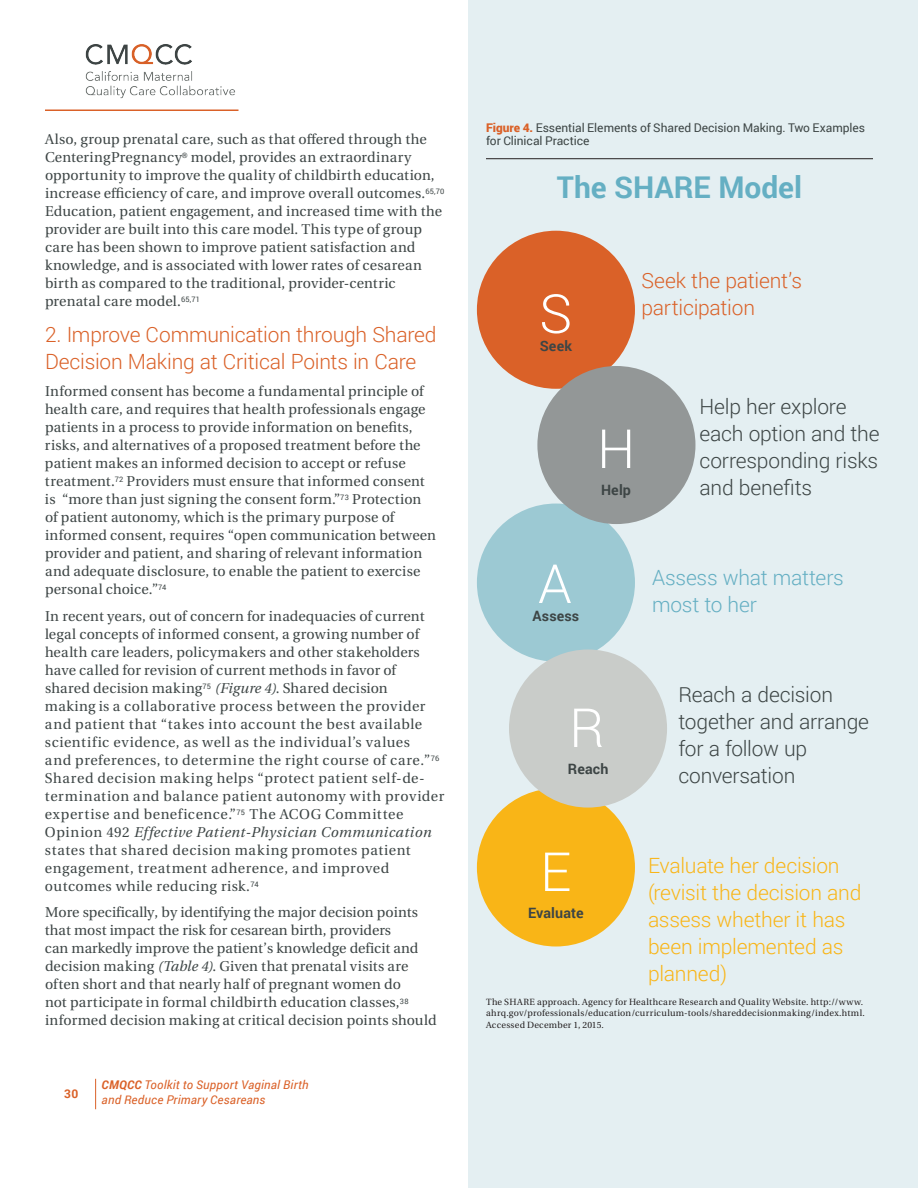
<style>
.page{position:relative;width:918px;height:1188px;background:#fff}
.page>*{position:absolute;margin:0;border:0;box-sizing:border-box;transform-origin:0 0}
.t1{font:300 54px "Roboto";color:#fff}
.t2{font:700 30px "Roboto";color:#65afc3}
.t3{font:300 21px/27px "Roboto";letter-spacing:-.01em;color:#3d4545}
.t4{font:300 21px/27px "Roboto";letter-spacing:-.01em;color:#da6128}
.t5{font:300 21px/27px "Roboto";letter-spacing:-.01em;color:#f9b517}
.t6{font:300 21px/27px "Roboto";letter-spacing:-.01em;color:#65afc3}
.t7{font:14.25px/18px "Heuristica";letter-spacing:.015em;color:#3d4545}
.t8{font:14.25px/18px "Heuristica";letter-spacing:.035em;color:#3d4545}
.t9{font:700 14.25px "Roboto";letter-spacing:.01em;color:#3d4545}
.t10{font:12px/13.5px "Roboto";letter-spacing:-.005em;color:#3d4545}
.t11{font:italic 12px/15px "Roboto";letter-spacing:.02em;color:#da6128}
.t12{font:700 12px "Roboto";color:#da6128}
.t13{font:9px/11.2px "Heuristica";letter-spacing:.025em;color:#231f20}
.s1{font-style:italic}
.s2{font-weight:700}
.s3{font-weight:900;color:#da6128}
</style>
<div class="page">
<div style="left:468px;top:0;width:450px;height:1188px;background:#e4eff2"></div>
<img style="left:86px;top:44px;width:149px;height:55px">
<hr style="left:45px;top:110px;width:193px;height:1px;background:#da6128">
<hr style="left:95px;top:1079px;width:1px;height:30px;background:#da6128">
<div style="left:477px;top:231px;width:158px;height:158px;background:#da6128;border-radius:50%"></div>
<div style="left:477px;top:788px;width:158px;height:158px;background:#f9b517;border-radius:50%"></div>
<div style="left:477px;top:504px;width:158px;height:158px;background:#9cc9d3;border-radius:50%"></div>
<div style="left:537px;top:366px;width:158px;height:158px;background:#939797;border-radius:50%"></div>
<div style="left:509px;top:649px;width:158px;height:159px;background:#c9ccc9;border-radius:50%"></div>
<hr style="left:486px;top:158px;width:387px;height:1px;background:#231f20">
<p class="t7" style="left:45px;top:130px;width:401px">Also, group prenatal care, such as that offered through the CenteringPregnancy<sup>®</sup> model, provides an extraordinary opportunity to improve the quality of childbirth education, increase efficiency of care, and improve overall outcomes.<sup>65,70<br></sup>Education, patient engagement, and increased time with the provider are built into this care model. This type of group care has been shown to improve patient satisfaction and knowledge, and is associated with lower rates of cesarean birth as compared to the traditional, provider-centric prenatal care model.<sup>65,71</sup></p>
<h3 class="t4" style="left:45px;top:320px;width:393px">2. Improve Communication through Shared<br>Decision Making at Critical Points in Care</h3>
<p class="t7" style="left:45px;top:382px;width:393px">Informed consent has become a fundamental principle of health care, and requires that health professionals engage patients in a process to provide information on benefits, risks, and alternatives of a proposed treatment before the patient makes an informed decision to accept or refuse treatment.<sup>72</sup> Providers must ensure that informed consent is “more than just signing the consent form.”<sup>73</sup> Protection of patient autonomy, which is the primary purpose of informed consent, requires “open communication between provider and patient, and sharing of relevant information and adequate disclosure, to enable the patient to exercise personal choice.”<sup>74</sup></p>
<p class="t8" style="left:45px;top:607px;width:401px">In recent years, out of concern for inadequacies of current legal concepts of informed consent, a growing number of health care leaders, policymakers and other stakeholders have called for revision of current methods in favor of shared decision making<sup>75</sup> <span class="s1">(Figure 4)</span>. Shared decision<br>making is a collaborative process between the provider and patient that “takes into account the best available scientific evidence, as well as the individual’s values<br>and preferences, to determine the right course of care.”<sup>76<br></sup>Shared decision making helps “protect patient self-de&shy;termination and balance patient autonomy with provider expertise and beneficence.”<sup>75</sup> The ACOG Committee Opinion 492 <span class="s1">Effective Patient-Physician Communication </span>states that shared decision making promotes patient engagement, treatment adherence, and improved outcomes while reducing risk.<sup>74</sup></p>
<p class="t7" style="left:45px;top:904px;width:393px">More specifically, by identifying the major decision points that most impact the risk for cesarean birth, providers<br>can markedly improve the patient’s knowledge deficit and decision making <span class="s1">(Table 4)</span>. Given that prenatal visits are often short and that nearly half of pregnant women do<br>not participate in formal childbirth education classes,<sup>38 </sup>informed decision making at critical decision points should</p>
<p class="t12" style="left:64px;top:1085px;width:15px">30</p>
<p class="t11" style="left:102px;top:1077px;width:208px"><span class="s2">CMQCC</span> Toolkit to Support Vaginal Birth and Reduce Primary Cesareans</p>
<p class="t10" style="left:486px;top:120px;width:381px"><span class="s3">Figure 4.</span> Essential Elements of Shared Decision Making. Two Examples for Clinical Practice</p>
<h2 class="t2" style="left:557px;top:166px;width:247px">The SHARE Model</h2>
<h1 class="t1" style="left:539px;top:276px;width:34px">S</h1>
<p class="t9" style="left:540px;top:336px;width:34px">Seek</p>
<h3 class="t4" style="left:642px;top:266px;width:162px">Seek the patient’s participation</h3>
<h1 class="t1" style="left:597px;top:411px;width:40px">H</h1>
<p class="t9" style="left:601px;top:480px;width:31px">Help</p>
<h3 class="t3" style="left:700px;top:392px;width:182px">Help her explore each option and the corresponding risks and benefits</h3>
<h1 class="t1" style="left:538px;top:546px;width:35px">A</h1>
<p class="t9" style="left:533px;top:606px;width:48px">Assess</p>
<h1 class="t1" style="left:569px;top:690px;width:37px">R</h1>
<p class="t9" style="left:568px;top:759px;width:42px">Reach</p>
<h3 class="t6" style="left:652px;top:563px;width:193px">Assess what matters most to her</h3>
<h3 class="t3" style="left:679px;top:680px;width:192px">Reach a decision together and arrange for a follow up conversation</h3>
<h1 class="t1" style="left:540px;top:834px;width:33px">E</h1>
<p class="t9" style="left:528px;top:903px;width:57px">Evaluate</p>
<h3 class="t5" style="left:648px;top:851px;width:215px">Evaluate her decision (revisit the decision and assess whether it has been implemented as planned)</h3>
<p class="t13" style="left:486px;top:997px;width:380px">The SHARE approach. Agency for Healthcare Research and Quality Website. http://www. ahrq.gov/professionals/education/curriculum-tools/shareddecisionmaking/index.html.<br>Accessed December 1, 2015.</p>
</div>
